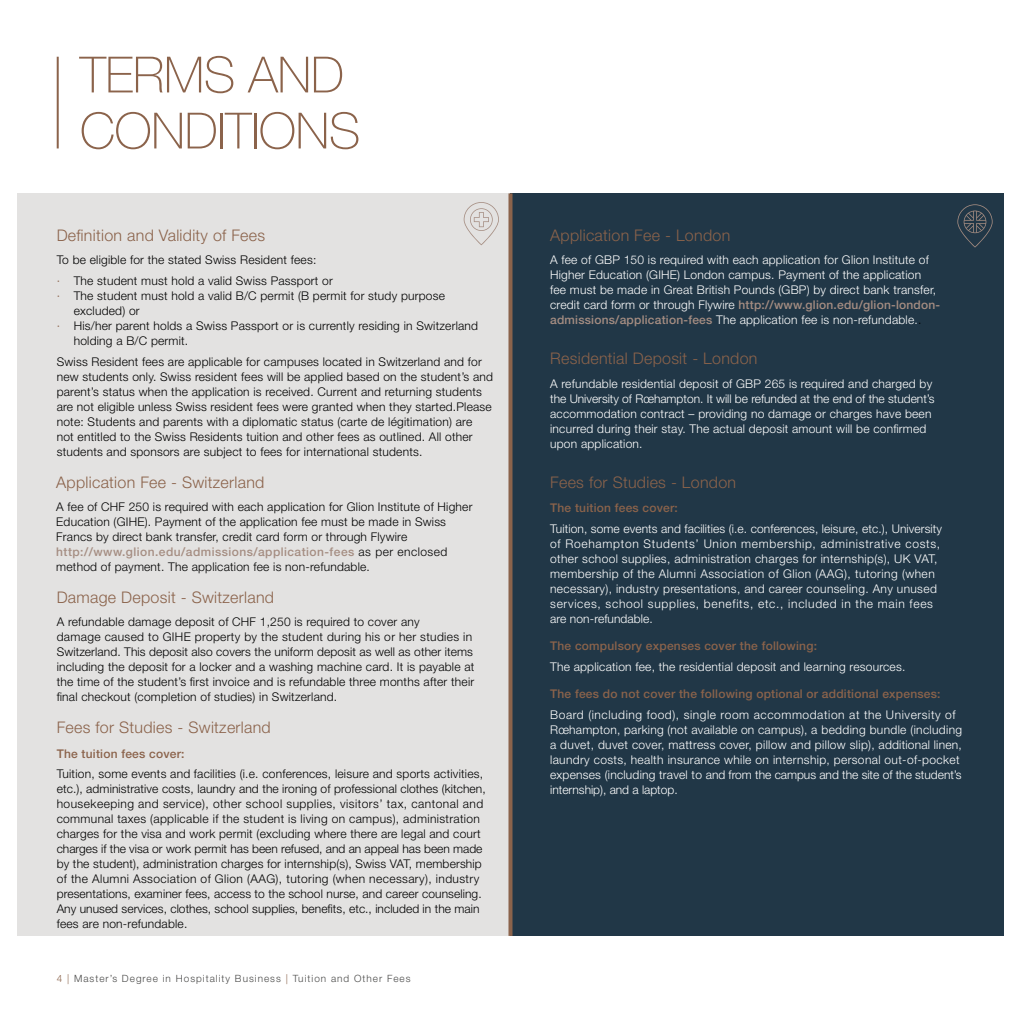
<style>
.page{position:relative;width:1021px;height:1021px;background:#fff}
.page>*{position:absolute;margin:0;border:0;box-sizing:border-box;transform-origin:0 0}
.t1{font:100 50px/56px "Helvetica Neue LT Pro";letter-spacing:-.01em;color:#8b634b}
.t2{font:300 16px "Helvetica Neue LT Pro";letter-spacing:.02em;color:#8b634b}
.t3{font:300 12px/15px "Helvetica Neue LT Pro";letter-spacing:.02em;color:#000}
.t4{font:300 12px/15px "Helvetica Neue LT Pro";letter-spacing:.02em;color:#fff}
.t5{font:500 12px "Helvetica Neue LT Pro";letter-spacing:.02em;color:#8b634b}
.t6{font:300 10px "Helvetica Neue LT Pro";letter-spacing:.1em;color:#4a4a49}
.s1{color:#8b634b}
.s2{font-weight:500;color:#a58d82}
.s3{color:#000}
</style>
<div class="page">
<div style="left:17px;top:193px;width:493px;height:742px;background:#e3e2e1"></div>
<div style="left:510px;top:193px;width:493px;height:742px;background:#213747"></div>
<svg style="left:508px;top:193px;width:4px;height:742px;background:#95725d"></svg>
<hr style="left:57px;top:57px;width:2px;height:91px;background:#8b634b">
<svg style="left:463px;top:202px;width:36px;height:43px"></svg>
<svg style="left:957px;top:204px;width:35px;height:43px"></svg>
<h1 class="t1" style="left:80px;top:47px;width:282px">TERMS AND<br>CONDITIONS</h1>
<h2 class="t2" style="left:57px;top:225px;width:210px">Definition and Validity of Fees</h2>
<p class="t3" style="left:57px;top:250px;width:278px;line-height:20.6px">To be eligible for the stated Swiss Resident fees:<br><span class="s1">∙</span> The student must hold a valid Swiss Passport or</p>
<p class="t3" style="left:57px;top:288px;width:390px"><span class="s1">∙</span> The student must hold a valid B/C permit (B permit for study purpose</p>
<p class="t3" style="left:74px;top:303px;width:67px">excluded) or</p>
<p class="t3" style="left:57px;top:318px;width:423px"><span class="s1">∙</span> His/her parent holds a Swiss Passport or is currently residing in Switzerland</p>
<p class="t3" style="left:74px;top:333px;width:116px">holding a B/C permit.</p>
<p class="t3" style="left:57px;top:354px;width:438px">Swiss Resident fees are applicable for campuses located in Switzerland and for new students only. Swiss resident fees will be applied based on the student’s and parent’s status when the application is received. Current and returning students are not eligible unless Swiss resident fees were granted when they started.Please note: Students and parents with a diplomatic status (carte de légitimation) are<br>not entitled to the Swiss Residents tuition and other fees as outlined. All other students and sponsors are subject to fees for international students.</p>
<h2 class="t2" style="left:56px;top:472px;width:210px">Application Fee - Switzerland</h2>
<p class="t3" style="left:56px;top:499px;width:418px">A fee of CHF 250 is required with each application for Glion Institute of Higher Education (GIHE). Payment of the application fee must be made in Swiss Francs by direct bank transfer, credit card form or through Flywire <span class="s2">http://www.glion.edu/admissions/application-fees</span> as per enclosed method of payment. The application fee is non-refundable.</p>
<h2 class="t2" style="left:57px;top:587px;width:219px">Damage Deposit - Switzerland</h2>
<p class="t3" style="left:57px;top:614px;width:419px">A refundable damage deposit of CHF 1,250 is required to cover any<br>damage caused to GIHE property by the student during his or her studies in Switzerland. This deposit also covers the uniform deposit as well as other items including the deposit for a locker and a washing machine card. It is payable at the time of the student’s first invoice and is refundable three months after their final checkout (completion of studies) in Switzerland.</p>
<h2 class="t2" style="left:57px;top:717px;width:216px">Fees for Studies - Switzerland</h2>
<p class="t5" style="left:57px;top:746px;width:129px">The tuition fees cover:</p>
<p class="t3" style="left:57px;top:766px;width:430px">Tuition, some events and facilities (i.e. conferences, leisure and sports activities, etc.), administrative costs, laundry and the ironing of professional clothes (kitchen, housekeeping and service), other school supplies, visitors’ tax, cantonal and communal taxes (applicable if the student is living on campus), administration charges for the visa and work permit (excluding where there are legal and court charges if the visa or work permit has been refused, and an appeal has been made by the student), administration charges for internship(s), Swiss VAT, membership of the Alumni Association of Glion (AAG), tutoring (when necessary), industry presentations, examiner fees, access to the school nurse, and career counseling.<br>Any unused services, clothes, school supplies, benefits, etc., included in the main fees are non-refundable.</p>
<p class="t6" style="left:57px;top:972px;width:355px"><span class="s1">4 |</span> Master’s Degree in Hospitality Business <span class="s1">|</span> Tuition and Other Fees</p>
<h2 class="t2" style="left:550px;top:225px;width:181px">Application Fee - London</h2>
<p class="t4" style="left:550px;top:252px;width:391px">A fee of GBP 150 is required with each application for Glion Institute of Higher Education (GIHE) London campus. Payment of the application<br>fee must be made in Great British Pounds (GBP) by direct bank transfer, credit card form or through Flywire <span class="s2">http://www.glion.edu/glion-london&shy;admissions/application-fees</span> The application fee is non-refundable.<span class="s3">.</span></p>
<h2 class="t2" style="left:550px;top:349px;width:209px">Residential Deposit - London</h2>
<p class="t4" style="left:550px;top:376px;width:386px">A refundable residential deposit of GBP 265 is required and charged by the University of Roehampton. It will be refunded at the end of the student’s accommodation contract – providing no damage or charges have been incurred during their stay. The actual deposit amount will be confirmed upon application.</p>
<h2 class="t2" style="left:550px;top:472px;width:187px">Fees for Studies - London</h2>
<p class="t5" style="left:550px;top:500px;width:129px">The tuition fees cover:</p>
<p class="t4" style="left:550px;top:521px;width:393px">Tuition, some events and facilities (i.e. conferences, leisure, etc.), University of Roehampton Students’ Union membership, administrative costs, other school supplies, administration charges for internship(s), UK VAT, membership of the Alumni Association of Glion (AAG), tutoring (when necessary), industry presentations, and career counseling. Any unused services, school supplies, benefits, etc., included in the main fees are non-refundable.</p>
<p class="t5" style="left:550px;top:638px;width:268px">The compulsory expenses cover the following:</p>
<p class="t4" style="left:550px;top:659px;width:357px">The application fee, the residential deposit and learning resources.</p>
<p class="t5" style="left:550px;top:686px;width:392px">The fees do not cover the following optional or additional expenses:</p>
<p class="t4" style="left:550px;top:707px;width:413px">Board (including food), single room accommodation at the University of Roehampton, parking (not available on campus), a bedding bundle (including a duvet, duvet cover, mattress cover, pillow and pillow slip), additional linen, laundry costs, health insurance while on internship, personal out-of-pocket expenses (including travel to and from the campus and the site of the student’s internship), and a laptop.</p>
</div>
